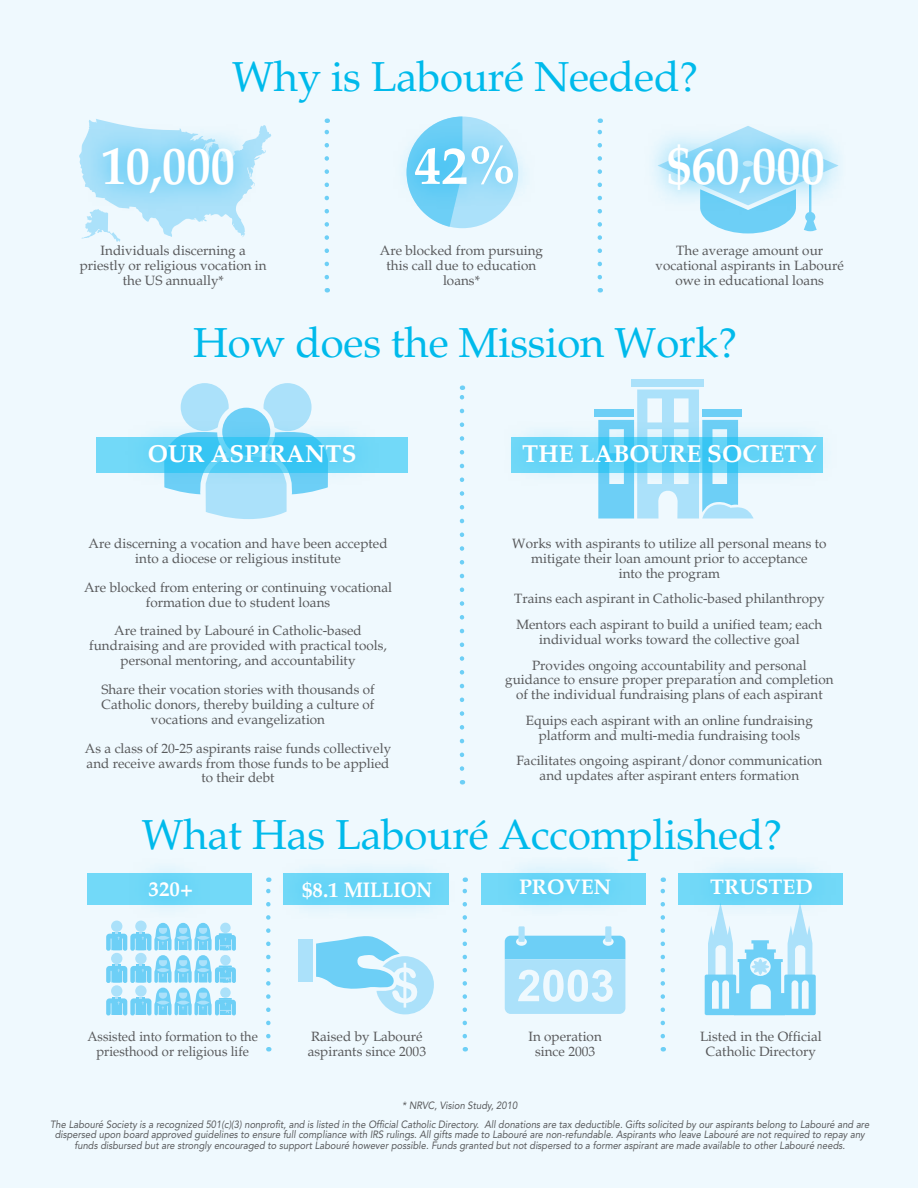
<style>
.page{position:relative;width:918px;height:1188px;background:#eff9fe}
.page>*{position:absolute;margin:0;border:0;box-sizing:border-box;transform-origin:0 0}
.t1{font:700 54px "Palatino";color:#fff;scale:.9 1}
.t2{font:700 54px "Palatino";color:#fff}
.t3{font:42px "Palatino";letter-spacing:-.005em;color:#00baeb}
.t4{font:700 24.3px "Palatino";color:#fff}
.t5{font:700 21px "Palatino";color:#fff}
.t6{font:13.5px/14.9px "Palatino";color:#58595b;text-align:center}
.t7{font:13.5px/15px "Palatino";color:#58595b;text-align:center;scale:.96 1}
.t8{font:italic 10.5px/19.2px "Avenir LT Std";color:#58595b;text-align:center;scale:.9 1}
</style>
<div class="page">
<svg style="left:705px;top:919px;width:111px;height:96px"></svg>
<div style="left:87px;top:874px;width:165px;height:31px;background:#72d9f8"></div>
<div style="left:481px;top:874px;width:165px;height:31px;background:#72d9f8"></div>
<div style="left:678px;top:874px;width:165px;height:31px;background:#72d9f8"></div>
<div style="left:127px;top:857px;width:86px;height:64px;background:#00aeef;opacity:.75"></div>
<div style="left:279px;top:857px;width:175px;height:65px;background:#00aeef;opacity:.75"></div>
<div style="left:497px;top:855px;width:136px;height:64px;background:#00aeef;opacity:.75"></div>
<div style="left:690px;top:854px;width:146px;height:65px;background:#00aeef;opacity:.75"></div>
<svg style="left:79px;top:119px;width:193px;height:123px"></svg>
<div style="left:407px;top:117px;width:111px;height:111px;background:#abe1fa;border-radius:50%"></div>
<svg style="left:420px;top:117px;width:42px;height:110px"></svg>
<svg style="left:164px;top:383px;width:164px;height:136px"></svg>
<div style="left:632px;top:379px;width:72px;height:8px;background:#abe1fa"></div>
<div style="left:594px;top:409px;width:40px;height:8px;background:#6dcff6"></div>
<svg style="left:598px;top:390px;width:156px;height:129px"></svg>
<div style="left:605px;top:926px;width:6px;height:16px;background:#abe1fa"></div>
<svg style="left:505px;top:936px;width:120px;height:78px"></svg>
<div style="left:519px;top:926px;width:6px;height:16px;background:#abe1fa"></div>
<svg style="left:460px;top:386px;width:4px;height:383px"></svg>
<svg style="left:325px;top:118px;width:4px;height:159px"></svg>
<svg style="left:598px;top:118px;width:4px;height:159px"></svg>
<svg style="left:266px;top:878px;width:5px;height:158px"></svg>
<svg style="left:463px;top:878px;width:4px;height:158px"></svg>
<svg style="left:661px;top:878px;width:4px;height:158px"></svg>
<div style="left:111px;top:921px;width:11px;height:11px;background:#abe1fa;border-radius:50%"></div>
<div style="left:135px;top:921px;width:12px;height:11px;background:#abe1fa;border-radius:50%"></div>
<svg style="left:106px;top:923px;width:130px;height:92px"></svg>
<div style="left:298px;top:939px;width:15px;height:43px;background:#abe1fa"></div>
<svg style="left:316px;top:936px;width:118px;height:78px"></svg>
<div style="left:80px;top:124px;width:178px;height:90px;background:#00aeef;opacity:.75"></div>
<div style="left:391px;top:122px;width:146px;height:87px;background:#00aeef;opacity:.75"></div>
<div style="left:96px;top:437px;width:312px;height:36px;background:#72d9f8"></div>
<div style="left:125px;top:420px;width:254px;height:67px;background:#00aeef;opacity:.75"></div>
<div style="left:501px;top:420px;width:337px;height:67px;background:#00aeef;opacity:.75"></div>
<svg style="left:702px;top:214px;width:115px;height:19px"></svg>
<div style="left:805px;top:212px;width:10px;height:10px;background:#74d1f7;border-radius:50%"></div>
<div style="left:644px;top:123px;width:204px;height:91px;background:#00aeef;opacity:.75"></div>
<h2 class="t3" style="left:232px;top:52px;width:468px">Why is Labouré Needed?</h2>
<h1 class="t1" style="left:101px;top:134px;width:150px">10,000</h1>
<h1 class="t2" style="left:414px;top:134px;width:104px">42%</h1>
<h1 class="t1" style="left:667px;top:134px;width:177px">$60,000</h1>
<p class="t6" style="left:80px;top:243px;width:188px">Individuals discerning a priestly or religious vocation in the US annually*</p>
<p class="t6" style="left:380px;top:243px;width:165px">Are blocked from pursuing this call due to education loans*</p>
<p class="t6" style="left:656px;top:243px;width:190px">The average amount our vocational aspirants in Labouré owe in educational loans</p>
<h2 class="t3" style="left:193px;top:318px;width:546px">How does the Mission Work?</h2>
<h3 class="t4" style="left:148px;top:439px;width:210px">OUR ASPIRANTS</h3>
<h3 class="t4" style="left:522px;top:439px;width:296px">THE LABOURE SOCIETY</h3>
<p class="t6" style="left:89px;top:536px;width:301px">Are discerning a vocation and have been accepted into a diocese or religious institute</p>
<p class="t6" style="left:84px;top:580px;width:309px">Are blocked from entering or continuing vocational formation due to student loans</p>
<p class="t6" style="left:89px;top:624px;width:299px">Are trained by Labouré in Catholic-based fundraising and are provided with practical tools, personal mentoring, and accountability</p>
<p class="t6" style="left:101px;top:682px;width:275px">Share their vocation stories with thousands of<br>Catholic donors, thereby building a culture of vocations and evangelization</p>
<p class="t6" style="left:85px;top:741px;width:308px">As a class of 20-25 aspirants raise funds collectively and receive awards from those funds to be applied to their debt</p>
<p class="t6" style="left:512px;top:536px;width:316px">Works with aspirants to utilize all personal means to mitigate their loan amount prior to acceptance<br>into the program</p>
<p class="t6" style="left:514px;top:586px;width:312px;line-height:25.7px;text-align:left">Trains each aspirant in Catholic-based philanthropy<br>Mentors each aspirant to build a unified team; each</p>
<p class="t6" style="left:532px;top:627px;width:276px;line-height:25.7px">individual works toward the collective goal<br>Provides ongoing accountability and personal</p>
<p class="t6" style="left:505px;top:673px;width:330px">guidance to ensure proper preparation and completion of the individual fundraising plans of each aspirant</p>
<p class="t6" style="left:526px;top:713px;width:289px">Equips each aspirant with an online fundraising platform and multi-media fundraising tools</p>
<p class="t6" style="left:516px;top:754px;width:307px">Facilitates ongoing aspirant/donor communication and updates after aspirant enters formation</p>
<h2 class="t3" style="left:142px;top:810px;width:642px">What Has Labouré Accomplished?</h2>
<h3 class="t5" style="left:149px;top:876px;width:46px">320+</h3>
<h3 class="t5" style="left:302px;top:877px;width:132px">$8.1 MILLION</h3>
<h3 class="t5" style="left:519px;top:875px;width:94px">PROVEN</h3>
<h3 class="t5" style="left:710px;top:875px;width:104px">TRUSTED</h3>
<p class="t7" style="left:87px;top:1029px;width:179px">Assisted into formation to the priesthood or religious life</p>
<p class="t6" style="left:308px;top:1029px;width:120px;text-align:left">Raised by Labouré aspirants since 2003</p>
<p class="t6" style="left:529px;top:1029px;width:75px">In operation since 2003</p>
<p class="t6" style="left:700px;top:1029px;width:123px">Listed in the Official<br>Catholic Directory</p>
<p class="t8" style="left:50px;top:1096px;width:912px">* NRVC, Vision Study, 2010<br>The Labouré Society is a recognized 501(c)(3) nonprofit, and is listed in the Official Catholic Directory. All donations are tax deductible. Gifts solicited by our aspirants belong to Labouré and are</p>
<p class="t8" style="left:55px;top:1130px;width:902px;line-height:10.5px">dispersed upon board approved guidelines to ensure full compliance with IRS rulings. All gifts made to Labouré are non-refundable. Aspirants who leave Labouré are not required to repay any funds disbursed but are strongly encouraged to support Labouré however possible. Funds granted but not dispersed to a former aspirant are made available to other Labouré needs.</p>
</div>
